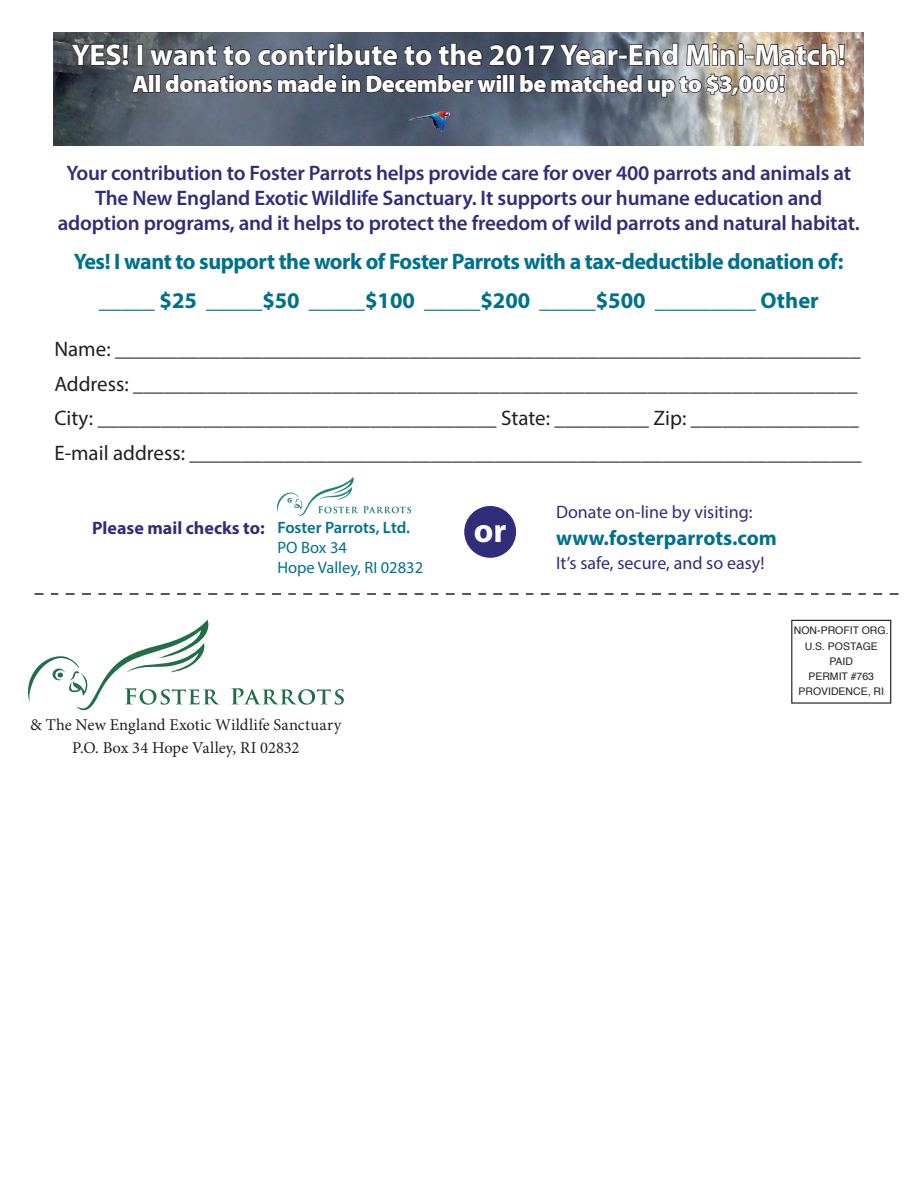
<style>
.page{position:relative;width:918px;height:1188px;background:#fff}
.page>*{position:absolute;margin:0;border:0;box-sizing:border-box;transform-origin:0 0}
.t1{font:700 34.05px "Myriad Pro";color:#fff}
.Masthead_Subhead{font:700 30px "Myriad Pro";color:#fff}
.Headline_Larger{font:900 24px "Myriad Pro";letter-spacing:-.02em;color:#fff}
.t2{font:700 22.5px "Myriad Pro";letter-spacing:-.02em;color:#00718c}
.t3{font:700 22.5px "Myriad Pro";color:#00718c}
.t4{font:21px "Myriad Pro";color:#231f20}
.t5{font:600 21px/25.2px "Myriad Pro";letter-spacing:-.01em;color:#312d79;text-align:center}
.t6{font:700 21px "Myriad Pro";color:#00718c}
.t7{font:18px "Myriad Pro";color:#312d79}
.t8{font:700 18px "Myriad Pro";color:#312d79}
.Body_Text_Small{font:16.5px "Minion Pro";letter-spacing:.005em;color:#231f20}
.t9{font:16.5px "Myriad Pro";color:#00718c}
.t10{font:600 16.5px "Myriad Pro";color:#00718c}
.t11{font:10.5px/15.1px "Helvetica";color:#231f20;text-align:center}
</style>
<div class="page">
<img style="left:54px;top:33px;width:810px;height:113px">
<svg style="left:231px;top:688px;width:113px;height:17px"></svg>
<svg style="left:28px;top:620px;width:192px;height:90px"></svg>
<div style="left:791px;top:620px;width:100px;height:84px;border:1px solid #231f20"></div>
<svg style="left:35px;top:593px;width:864px;height:2px"></svg>
<img style="left:70px;top:32px;width:776px;height:86px">
<img style="left:278px;top:478px;width:132px;height:38px">
<div style="left:464px;top:506px;width:52px;height:52px;background:#312d79;border-radius:50%"></div>
<p class="Masthead_Subhead" style="left:72px;top:35px;width:775px">YES! I want to contribute to the 2017 Year-End Mini-Match!</p>
<p class="Headline_Larger" style="left:132px;top:68px;width:654px">All donations made in December will be matched up to $3,000!</p>
<p class="t5" style="left:58px;top:160px;width:804px">Your contribution to Foster Parrots helps provide care for over 400 parrots and animals at<br>The New England Exotic Wildlife Sanctuary. It supports our humane education and adoption programs, and it helps to protect the freedom of wild parrots and natural habitat.</p>
<p class="t2" style="left:74px;top:247px;width:771px">Yes! I want to support the work of Foster Parrots with a tax-deductible donation of:</p>
<p class="t3" style="left:99px;top:286px;width:722px">_____ $25 _____$50 _____$100 _____$200 _____$500 _________ Other</p>
<p class="t4" style="left:54px;top:336px;width:808px">Name: _______________________________________________________________________</p>
<p class="t4" style="left:54px;top:371px;width:805px">Address: _____________________________________________________________________</p>
<p class="t4" style="left:54px;top:405px;width:806px">City: ______________________________________ State: _________ Zip: ________________</p>
<p class="t4" style="left:54px;top:440px;width:809px">E-mail address: ________________________________________________________________</p>
<p class="t8" style="left:92px;top:517px;width:174px">Please mail checks to:</p>
<p class="t10" style="left:277px;top:517px;width:134px">Foster Parrots, Ltd.</p>
<p class="t9" style="left:277px;top:537px;width:71px">PO Box 34</p>
<p class="t9" style="left:277px;top:557px;width:147px">Hope Valley, RI 02832</p>
<p class="Body_Text_Small" style="left:30px;top:714px;width:313px">&amp; The New England Exotic Wildlife Sanctuary</p>
<p class="Body_Text_Small" style="left:72px;top:736px;width:229px">P.O. Box 34 Hope Valley, RI 02832</p>
<p class="t7" style="left:556px;top:501px;width:198px">Donate on-line by visiting:</p>
<p class="t7" style="left:556px;top:552px;width:210px">It’s safe, secure, and so easy!</p>
<p class="t1" style="left:474px;top:508px;width:34px">or</p>
<p class="t6" style="left:556px;top:524px;width:222px">www.fosterparrots.com</p>
<p class="t11" style="left:794px;top:623px;width:96px">NON-PROFIT ORG.<br>U.S. POSTAGE<br>PAID<br>PERMIT #763<br>PROVIDENCE, RI</p>
</div>
